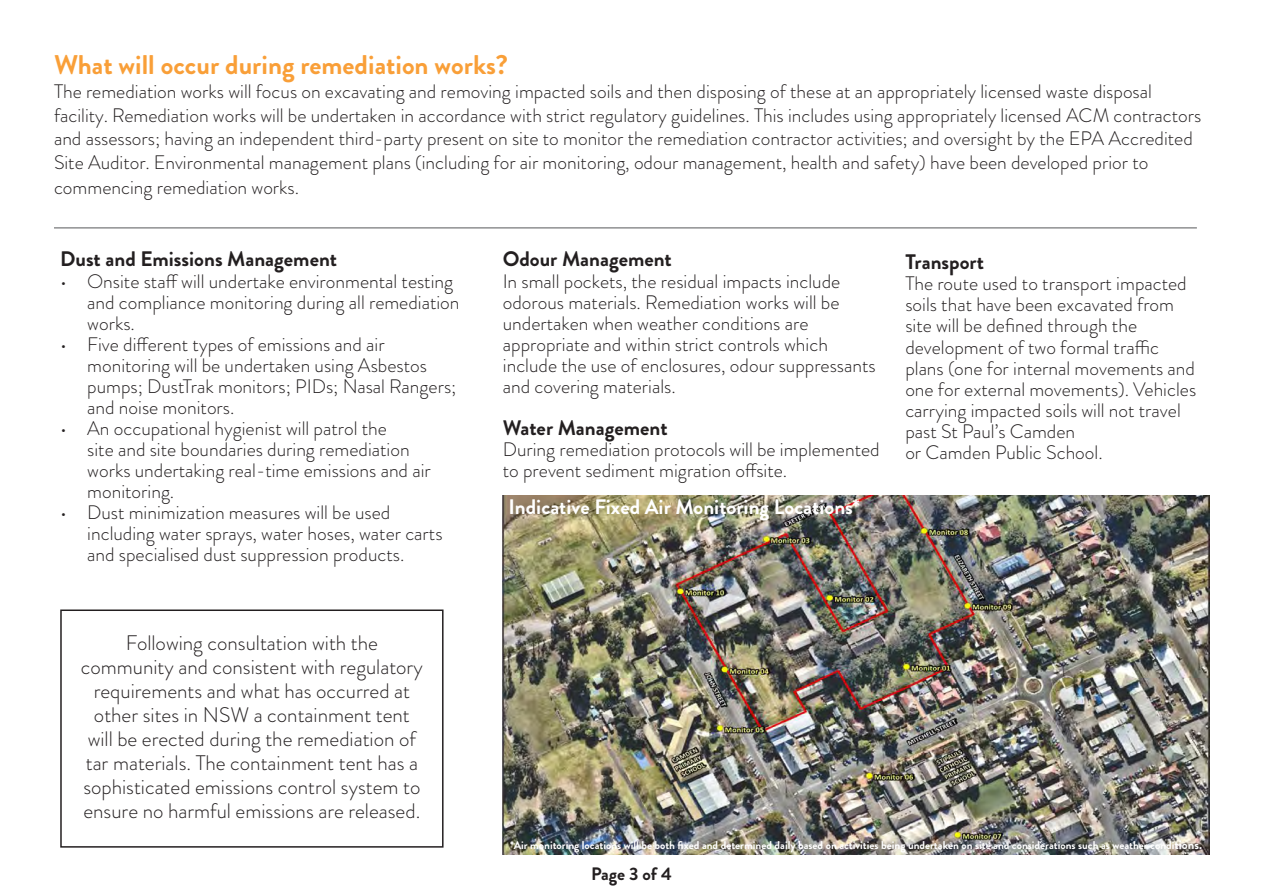
<style>
.page{position:relative;width:1263px;height:893px;background:#fff}
.page>*{position:absolute;margin:0;border:0;box-sizing:border-box;transform-origin:0 0}
.t1{font:700 27px "Brandon Grotesque";color:#f99f38}
.t2{font:300 21px/24px "Brandon Grotesque";color:#231f20;text-align:center}
.t3{font:700 21px "Brandon Grotesque";color:#231f20}
.t4{font:700 21px "Brandon Grotesque";color:#fff}
.t5{font:300 19.5px/21px "Brandon Grotesque";color:#231f20}
.t6{font:700 18px "Brandon Grotesque";color:#231f20}
.t7{font:700 11.25px "Brandon Grotesque";color:#fff}
.s1{font-size:12.75px}
</style>
<div class="page">
<div style="left:60px;top:609px;width:383px;height:239px;border:2px solid #231f20"></div>
<img style="left:503px;top:496px;width:707px;height:359px">
<hr style="left:54px;top:228px;width:1143px;height:1px;background:#57585a">
<p class="t1" style="left:54px;top:45px;width:455px">What will occur during remediation works?</p>
<p class="t5" style="left:54px;top:80px;width:1149px;line-height:23.4px">The remediation works will focus on excavating and removing impacted soils and then disposing of these at an appropriately licensed waste disposal facility. Remediation works will be undertaken in accordance with strict regulatory guidelines. This includes using appropriately licensed ACM contractors and assessors; having an independent third-party present on site to monitor the remediation contractor activities; and oversight by the EPA Accredited Site Auditor. Environmental management plans (including for air monitoring, odour management, health and safety) have been developed prior to</p>
<p class="t5" style="left:54px;top:177px;width:247px">commencing remediation works.</p>
<p class="t3" style="left:60px;top:245px;width:278px">Dust and Emissions Management</p>
<p class="t5" style="left:87px;top:271px;width:374px;text-indent:-27px">• Onsite staff will undertake environmental testing and compliance monitoring during all remediation works.</p>
<p class="t5" style="left:87px;top:334px;width:371px;text-indent:-27px">• Five different types of emissions and air monitoring will be undertaken using Asbestos pumps; DustTrak monitors; PIDs; Nasal Rangers; and noise monitors.</p>
<p class="t5" style="left:87px;top:418px;width:345px;text-indent:-27px">• An occupational hygienist will patrol the<br>site and site boundaries during remediation works undertaking real-time emissions and air monitoring.</p>
<p class="t5" style="left:87px;top:502px;width:357px;text-indent:-27px">• Dust minimization measures will be used including water sprays, water hoses, water carts and specialised dust suppression products.</p>
<p class="t2" style="left:81px;top:631px;width:344px">Following consultation with the community and consistent with regulatory requirements and what has occurred at other sites in NSW a containment tent will be erected during the remediation of tar materials. The containment tent has a sophisticated emissions control system to ensure no harmful emissions are released.</p>
<p class="t3" style="left:503px;top:244px;width:171px">Odour Management</p>
<p class="t5" style="left:503px;top:270px;width:374px">In small pockets, the residual impacts include odorous materials. Remediation works will be undertaken when weather conditions are appropriate and within strict controls which include the use of enclosures, odour suppressants and covering materials.</p>
<p class="t3" style="left:503px;top:413px;width:166px">Water Management</p>
<p class="t5" style="left:503px;top:438px;width:378px">During remediation protocols will be implemented to prevent sediment migration offsite.</p>
<p class="t4" style="left:509px;top:492px;width:353px">Indicative Fixed Air Monitoring Locations*</p>
<p class="t3" style="left:905px;top:247px;width:80px">Transport</p>
<p class="t5" style="left:905px;top:273px;width:292px">The route used to transport impacted soils that have been excavated from site will be defined through the development of two formal traffic plans (one for internal movements and one for external movements). Vehicles carrying impacted soils will not travel past St Paul’s Camden<br>or Camden Public School.</p>
<p class="t7" style="left:510px;top:837px;width:693px">*Air monitoring locations will be both fixed and determined daily based on activities being undertaken on site and considerations such as weather condi<span class="s1">tions.</span></p>
<p class="t6" style="left:591px;top:861px;width:82px">Page 3 of 4</p>
</div>
